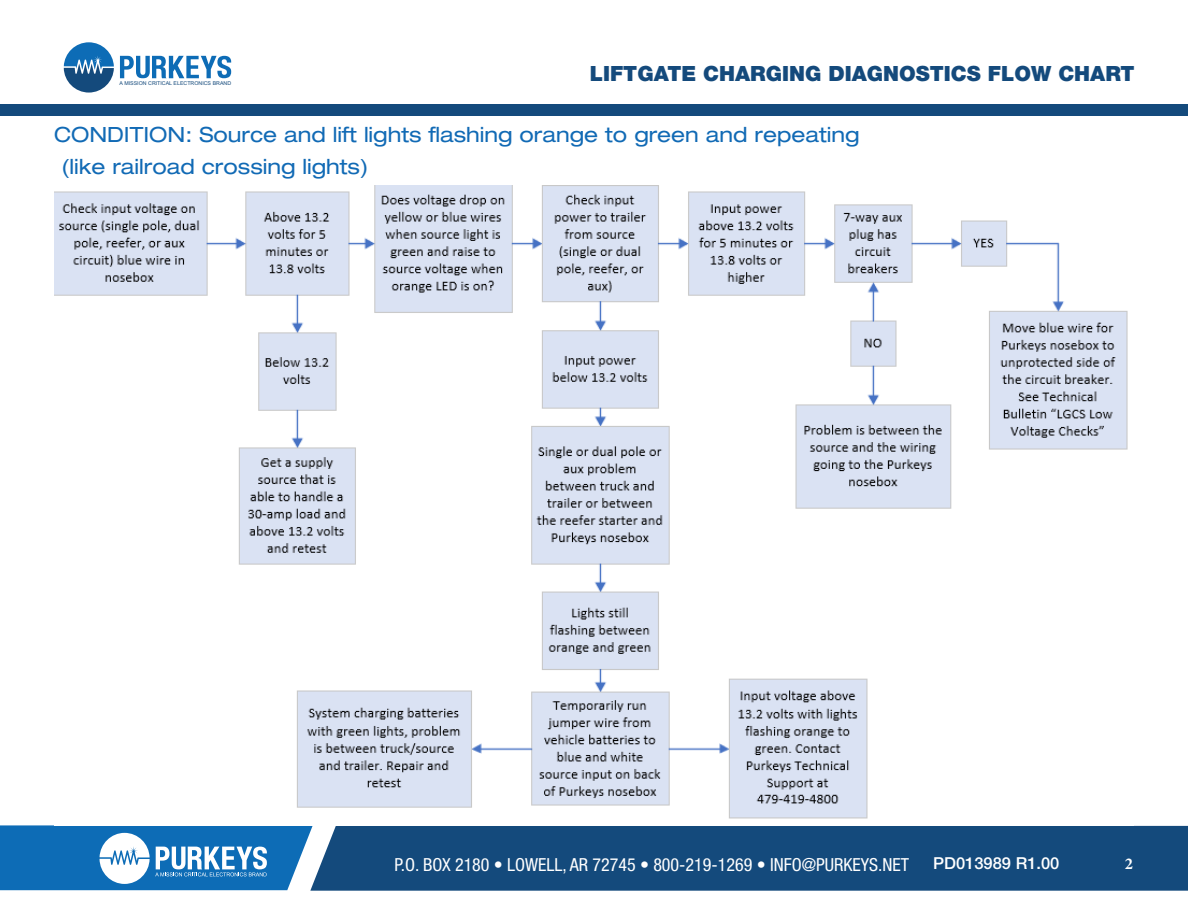
<style>
.page{position:relative;width:1188px;height:918px;background:#fff}
.page>*{position:absolute;margin:0;border:0;box-sizing:border-box;transform-origin:0 0}
.Main_Section_Heading{font:expanded 21px "Helvetica Neue LT Std";color:#116ab5}
.t1{font:900 21px "Helvetica Neue LT Std";color:#144a7c}
.t2{font:condensed 18px "Helvetica Neue LT Std";color:#fff}
.t3{font:500 16.5px "Helvetica Neue LT Std";color:#fff}
.t4{font:700 16.5px "Minion Pro";color:#fff}
.t5{font:5.25px "Arial";color:#144a7c}
</style>
<div class="page">
<div style="left:310px;top:826px;width:878px;height:65px;background:#144a7c"></div>
<svg style="left:0;top:825px;width:313px;height:65px"></svg>
<div style="left:0;top:104px;width:1188px;height:12px;background:#144a7c"></div>
<svg style="left:120px;top:56px;width:111px;height:22px"></svg>
<svg style="left:64px;top:42px;width:50px;height:51px"></svg>
<img style="left:55px;top:186px;width:1073px;height:633px">
<p class="t5" style="left:120px;top:80px;width:113px">A MISSION CRITICAL ELECTRONICS BRAND</p>
<p class="t1" style="left:590px;top:61px;width:546px">LIFTGATE CHARGING DIAGNOSTICS FLOW CHART</p>
<p class="Main_Section_Heading" style="left:54px;top:122px;width:807px">CONDITION: Source and lift lights flashing orange to green and repeating</p>
<p class="Main_Section_Heading" style="left:61px;top:154px;width:309px">(like railroad crossing lights)</p>
<p class="t2" style="left:394px;top:854px;width:516px">P.O. BOX 2180 • LOWELL, AR 72745 • 800-219-1269 • INFO@PURKEYS.NET</p>
<p class="t3" style="left:933px;top:853px;width:128px">PD013989 R1.00</p>
<p class="t4" style="left:1125px;top:852px;width:10px">2</p>
</div>
